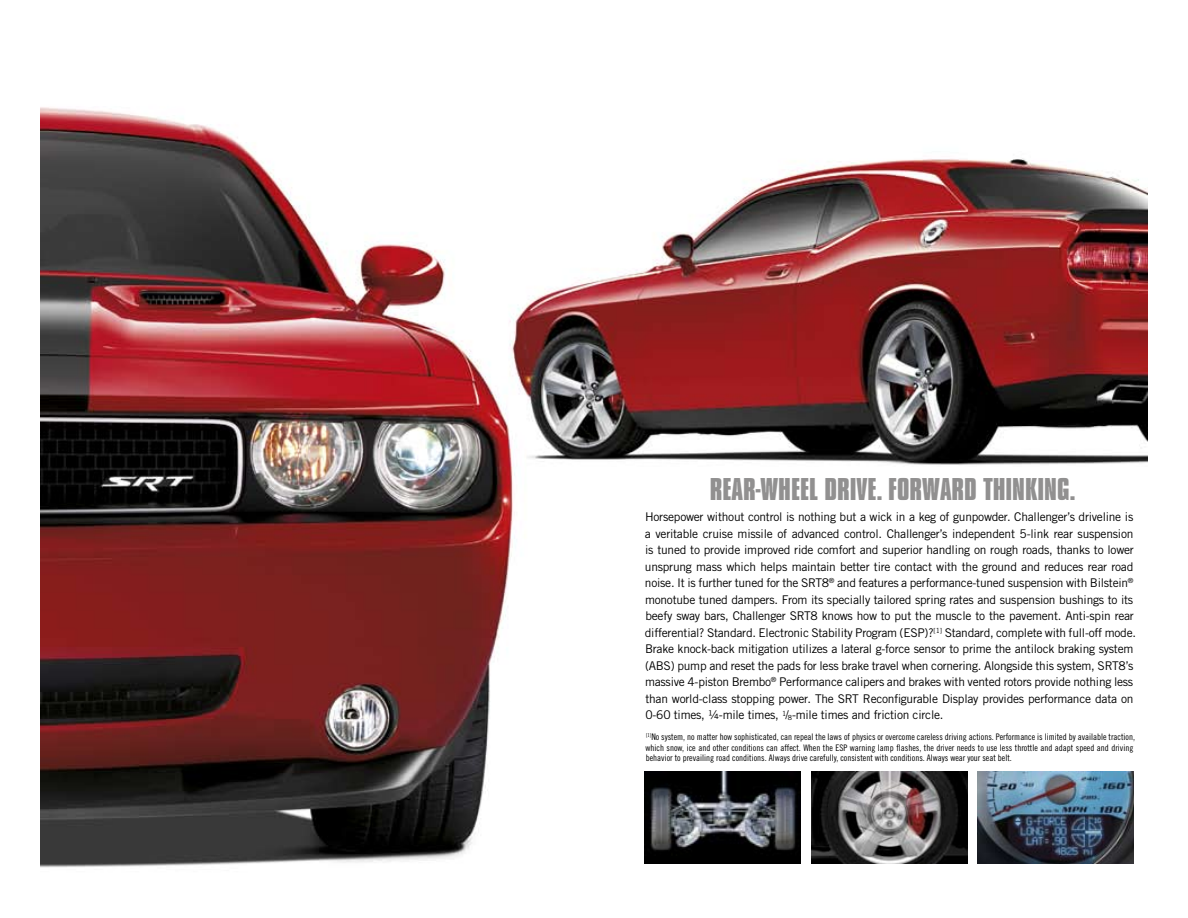
<style>
.page{position:relative;width:1188px;height:918px;background:#fff}
.page>*{position:absolute;margin:0;border:0;box-sizing:border-box;transform-origin:0 0}
.t1{font:33px "Compacta Bld";color:#919090}
.t2{font:12px/16.5px "Trade Gothic";letter-spacing:-.02em;color:#000}
.t3{font:9px/10.5px "Trade Gothic Cond Eighteen";color:#000}
</style>
<div class="page">
<img style="left:41px;top:107px;width:1107px;height:761px">
<img style="left:645px;top:771px;width:156px;height:93px">
<img style="left:811px;top:771px;width:157px;height:93px">
<img style="left:978px;top:771px;width:156px;height:93px">
<h1 class="t1" style="left:710px;top:467px;width:368px">REAR-WHEEL DRIVE. FORWARD THINKING.</h1>
<p class="t2" style="left:645px;top:509px;width:493px">Horsepower without control is nothing but a wick in a keg of gunpowder. Challenger’s driveline is a veritable cruise missile of advanced control. Challenger’s independent 5-link rear suspension is tuned to provide improved ride comfort and superior handling on rough roads, thanks to lower unsprung mass which helps maintain better tire contact with the ground and reduces rear road noise. It is further tuned for the SRT8<sup>®</sup> and features a performance-tuned suspension with Bilstein<sup>® </sup>monotube tuned dampers. From its specially tailored spring rates and suspension bushings to its beefy sway bars, Challenger SRT8 knows how to put the muscle to the pavement. Anti-spin rear differential? Standard. Electronic Stability Program (ESP)?<sup>[1]</sup> Standard, complete with full-off mode.<br>Brake knock-back mitigation utilizes a lateral g-force sensor to prime the antilock braking system (ABS) pump and reset the pads for less brake travel when cornering. Alongside this system, SRT8’s massive 4-piston Brembo<sup>®</sup> Performance calipers and brakes with vented rotors provide nothing less than world-class stopping power. The SRT Reconfigurable Display provides performance data on 0-60 times, ¼-mile times, <sup>1</sup>/<sub>8</sub>-mile times and friction circle.</p>
<p class="t3" style="left:646px;top:732px;width:491px"><sup>[1]</sup>No system, no matter how sophisticated, can repeal the laws of physics or overcome careless driving actions. Performance is limited by available traction, which snow, ice and other conditions can affect. When the ESP warning lamp flashes, the driver needs to use less throttle and adapt speed and driving behavior to prevailing road conditions. Always drive carefully, consistent with conditions. Always wear your seat belt.</p>
</div>
